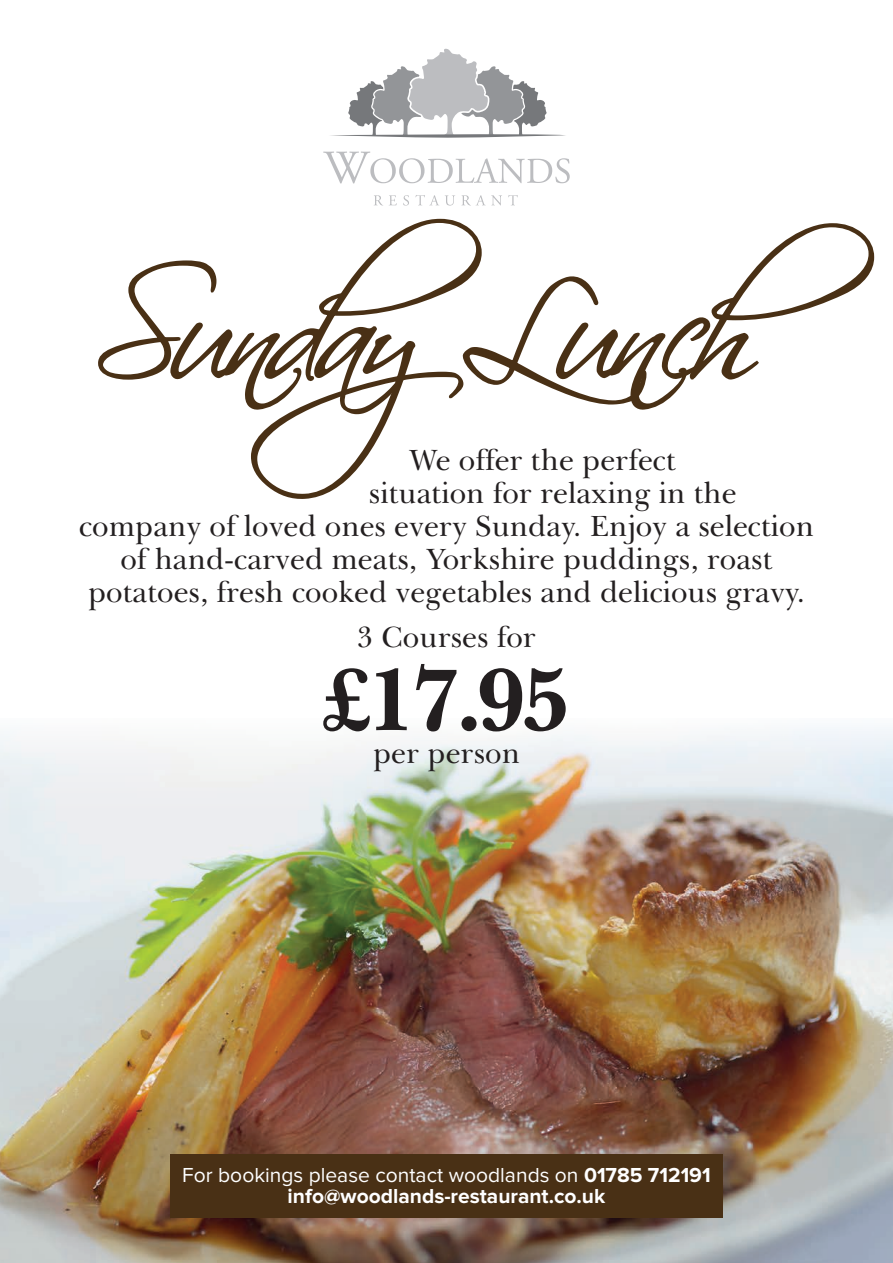
<style>
.page{position:relative;width:893px;height:1263px;background:#fff}
.page>*{position:absolute;margin:0;border:0;box-sizing:border-box;transform-origin:0 0}
.t1{font:136.5px "Scriptina";letter-spacing:-.075em;color:#493015}
.t2{font:700 90px "Baskerville BT";color:#231f20}
.t3{font:30px "Baskerville BT";color:#231f20}
.t4{font:700 21px/21px "Proxima Nova";color:#fff;text-align:center}
.s1{font-weight:400}
</style>
<div class="page">
<img style="left:0;top:727px;width:893px;height:536px">
<svg style="left:323px;top:152px;width:247px;height:31px"></svg>
<svg style="left:374px;top:195px;width:144px;height:11px"></svg>
<svg style="left:330px;top:49px;width:235px;height:89px"></svg>
<svg style="left:98px;top:218px;width:777px;height:281px"></svg>
<div style="left:170px;top:1154px;width:553px;height:64px;background:#493015"></div>
<h1 class="t1" style="left:94px;top:250px;width:781px">SundayLunch</h1>
<p class="t3" style="left:408px;top:441px;width:269px">We offer the perfect</p>
<p class="t3" style="left:369px;top:474px;width:369px">situation for relaxing in the</p>
<p class="t3" style="left:79px;top:507px;width:736px">company of loved ones every Sunday. Enjoy a selection</p>
<p class="t3" style="left:120px;top:540px;width:654px">of hand-carved meats, Yorkshire puddings, roast</p>
<p class="t3" style="left:88px;top:573px;width:718px">potatoes, fresh cooked vegetables and delicious gravy.</p>
<p class="t3" style="left:357px;top:619px;width:181px">3 Courses for</p>
<h2 class="t2" style="left:321px;top:644px;width:252px">£17.95</h2>
<p class="t3" style="left:373px;top:734px;width:148px">per person</p>
<p class="t4" style="left:182px;top:1165px;width:530px"><span class="s1">For bookings please contact woodlands on</span> 01785 712191 info@woodlands-restaurant.co.uk</p>
</div>
